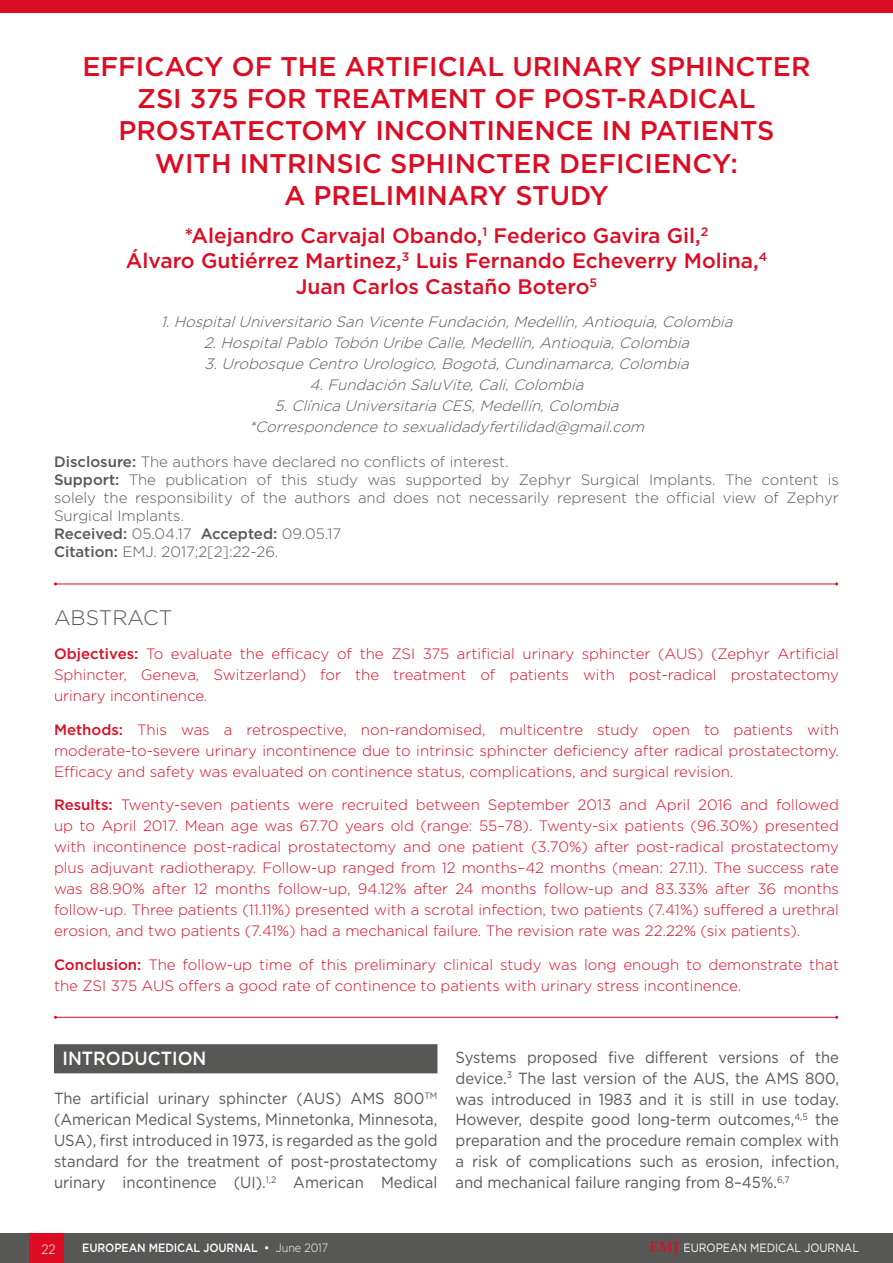
<style>
.page{position:relative;width:893px;height:1263px;background:#fff}
.page>*{position:absolute;margin:0;border:0;box-sizing:border-box;transform-origin:0 0}
._1__Title{font:500 27px/32.4px "Gotham";color:#dc0c23;text-align:center}
._1__Title-2{font:500 21px/25.2px "Gotham";color:#dc0c23;text-align:center}
._5__Abstract_Title{font:300 21px "Gotham";color:#575756}
._8__Heading_1{font:500 19.05px "Gotham";color:#fff;scale:.92 1}
._11__Main_text{font:16.05px/20.9px "Gotham";color:#575756;text-align:justify;scale:.92 1}
._6__Abstract_text{font:300 15px/21px "Gotham";color:#dc0c23;text-align:justify}
._3__Bi-lines{font:italic 300 15px/21px "Gotham";color:#575756;text-align:center}
._5__Disclosure{font:300 15px/18px "Gotham";color:#575756;text-align:justify}
._5__Disclosure-2{font:500 15px "Gotham";letter-spacing:-.005em;color:#575756}
.t1{font:300 13.5px "Gotham";color:#fff;scale:.9 1}
.t2{font:500 12px "Gotham";letter-spacing:-.005em;color:#fff;scale:.9 1}
.t3{font:12px "Gotham";letter-spacing:-.005em;color:#fff;scale:.9 1}
.s1{font-weight:500}
.s2{font-weight:300}
.s3{font-family:"Palatino Linotype";font-weight:700;font-size:15px;color:#dc0c23}
</style>
<div class="page">
<div style="left:0;top:1233px;width:893px;height:30px;background:#575756"></div>
<div style="left:30px;top:1233px;width:34px;height:30px;background:#dc0c23"></div>
<div style="left:54px;top:1044px;width:383px;height:29px;background:#575756"></div>
<div style="left:0;top:0;width:893px;height:12px;background:#dc0c23"></div>
<hr style="left:55px;top:584px;width:782px;height:1px;background:#dc0c23">
<hr style="left:55px;top:1017px;width:782px;height:1px;background:#dc0c23">
<p class="_1__Title" style="left:82px;top:50px;width:729px">EFFICACY OF THE ARTIFICIAL URINARY SPHINCTER ZSI 375 FOR TREATMENT OF POST-RADICAL PROSTATECTOMY INCONTINENCE IN PATIENTS WITH INTRINSIC SPHINCTER DEFICIENCY:<br>A PRELIMINARY STUDY</p>
<p class="_1__Title-2" style="left:126px;top:223px;width:643px">*Alejandro Carvajal Obando,<sup>1</sup> Federico Gavira Gil,<sup>2<br></sup>Álvaro Gutiérrez Martinez,<sup>3</sup> Luis Fernando Echeverry Molina,<sup>4<br></sup>Juan Carlos Castaño Botero<sup>5</sup></p>
<p class="_3__Bi-lines" style="left:161px;top:311px;width:578px">1.HospitalUniversitario San VicenteFundación,Medellín,Antioquia,Colombia</p>
<p class="_3__Bi-lines" style="left:204px;top:332px;width:492px">2.HospitalPablo Tobón UribeCalle,Medellín,Antioquia,Colombia</p>
<p class="_3__Bi-lines" style="left:204px;top:353px;width:491px">3.UrobosqueCentro Urologico,Bogotá,Cundinamarca,Colombia</p>
<p class="_3__Bi-lines" style="left:309px;top:374px;width:280px">4.Fundación SaluVite,Cali,Colombia</p>
<p class="_3__Bi-lines" style="left:249px;top:395px;width:402px">5.ClínicaUniversitariaCES,Medellín,Colombia *Correspondenceto sexualidadyfertilidad@gmail.com</p>
<p class="_5__Disclosure" style="left:54px;top:453px;width:456px"><span class="s1">Disclosure:</span> The authors have declared no conflicts of interest.</p>
<p class="_5__Disclosure" style="left:54px;top:471px;width:786px"><span class="s1">Support:</span> The publication of this study was supported by Zephyr Surgical Implants. The content is solely the responsibility of the authors and does not necessarily represent the official view of Zephyr Surgical Implants.</p>
<p class="_5__Disclosure-2" style="left:54px;top:524px;width:289px">Received: <span class="s2">05.04.17</span> Accepted: <span class="s2">09.05.17</span></p>
<p class="_5__Disclosure" style="left:54px;top:543px;width:226px"><span class="s1">Citation:</span> EMJ. 2017;2[2]:22-26.</p>
<p class="_5__Abstract_Title" style="left:54px;top:604px;width:120px">ABSTRACT</p>
<p class="_6__Abstract_text" style="left:54px;top:643px;width:786px"><span class="s1">Objectives:</span> To evaluate the efficacy of the ZSI 375 artificial urinary sphincter (AUS) (Zephyr Artificial Sphincter, Geneva, Switzerland) for the treatment of patients with post-radical prostatectomy urinary incontinence.</p>
<p class="_6__Abstract_text" style="left:54px;top:718px;width:786px"><span class="s1">Methods:</span> This was a retrospective, non-randomised, multicentre study open to patients with moderate-to-severe urinary incontinence due to intrinsic sphincter deficiency after radical prostatectomy.<br>Efficacy and safety was evaluated on continence status, complications, and surgical revision.</p>
<p class="_6__Abstract_text" style="left:54px;top:794px;width:786px"><span class="s1">Results:</span> Twenty-seven patients were recruited between September 2013 and April 2016 and followed up to April 2017. Mean age was 67.70 years old (range: 55–78). Twenty-six patients (96.30%) presented with incontinence post-radical prostatectomy and one patient (3.70%) after post-radical prostatectomy plus adjuvant radiotherapy. Follow-up ranged from 12 months–42 months (mean: 27.11). The success rate was 88.90% after 12 months follow-up, 94.12% after 24 months follow-up and 83.33% after 36 months follow-up. Three patients (11.11%) presented with a scrotal infection, two patients (7.41%) suffered a urethral erosion, and two patients (7.41%) had a mechanical failure. The revision rate was 22.22% (six patients).</p>
<p class="_6__Abstract_text" style="left:54px;top:954px;width:786px"><span class="s1">Conclusion:</span> The follow-up time of this preliminary clinical study was long enough to demonstrate that the ZSI 375 AUS offers a good rate of continence to patients with urinary stress incontinence.</p>
<p class="_8__Heading_1" style="left:63px;top:1046px;width:158px">INTRODUCTION</p>
<p class="_11__Main_text" style="left:54px;top:1088px;width:418px">The artificial urinary sphincter (AUS) AMS 800<sup>TM </sup>(American Medical Systems, Minnetonka, Minnesota, USA), first introduced in 1973, is regarded as the gold standard for the treatment of post-prostatectomy urinary incontinence (UI).<sup>1,2</sup> American Medical</p>
<p class="_11__Main_text" style="left:455px;top:1046px;width:418px">Systems proposed five different versions of the device.<sup>3</sup> The last version of the AUS, the AMS 800, was introduced in 1983 and it is still in use today.<br>However, despite good long-term outcomes,<sup>4,5</sup> the preparation and the procedure remain complex with a risk of complications such as erosion, infection, and mechanical failure ranging from 8–45%.<sup>6,7</sup></p>
<p class="t1" style="left:41px;top:1240px;width:17px">22</p>
<p class="t2" style="left:82px;top:1240px;width:275px">EUROPEAN MEDICAL JOURNAL • <span class="s2">June 2017</span></p>
<p class="t3" style="left:650px;top:1240px;width:234px"><span class="s3">EMJ</span> EUROPEAN MEDICAL JOURNAL</p>
</div>
